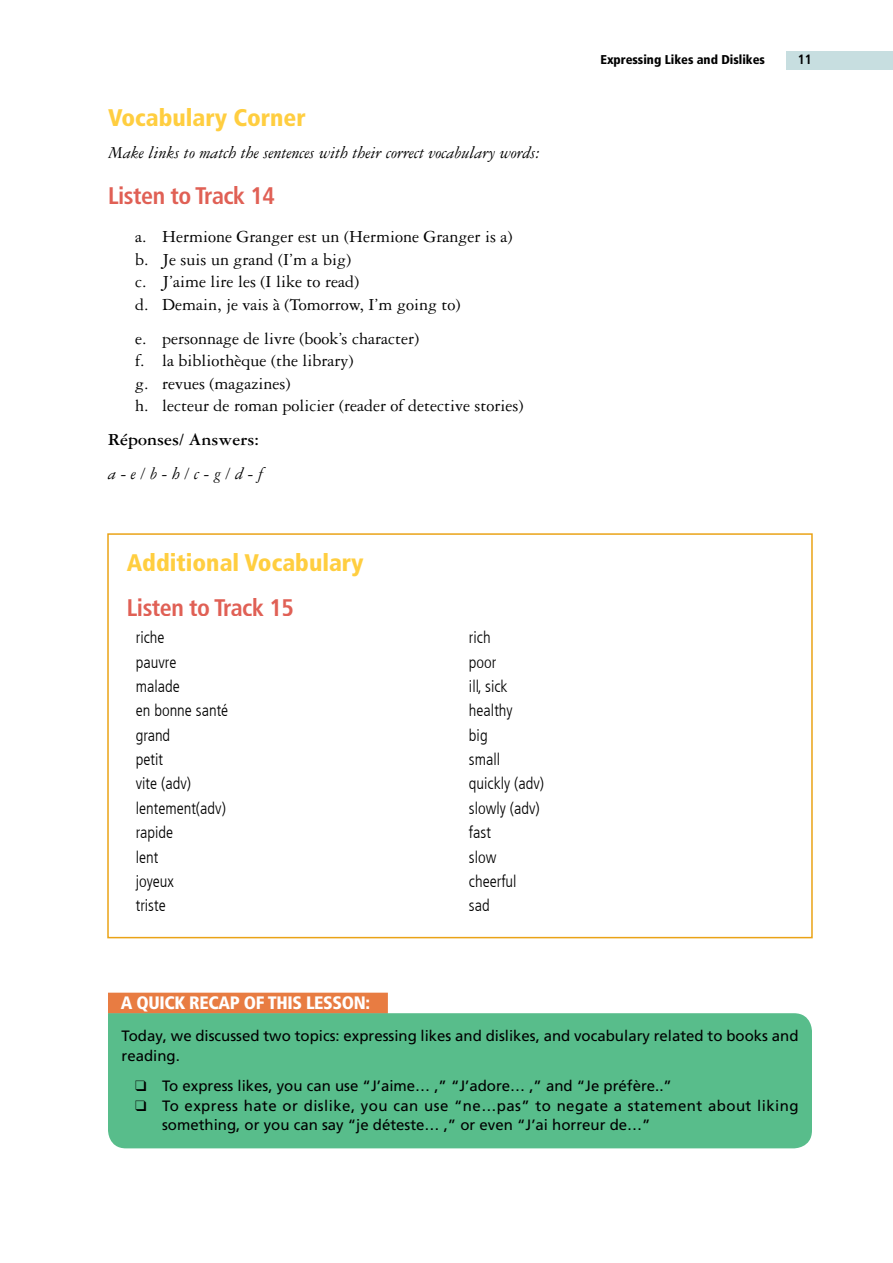
<style>
.page{position:relative;width:893px;height:1263px;background:#fff}
.page>*{position:absolute;margin:0;border:0;box-sizing:border-box;transform-origin:0 0}
.t1{font:900 condensed 24px "Frutiger LT Com";color:#ffce40}
.t2{font:700 condensed 24px "Frutiger LT Com";letter-spacing:-.02em;color:#e06055}
.t3{font:18px/22.5px "Garamond 3 LT Pro";color:#000}
.t4{font:italic 18px "Garamond 3 LT Pro";color:#000}
.t5{font:900 condensed 18px "Frutiger LT Com";letter-spacing:-.02em;color:#fff}
.t6{font:700 18px "Garamond 3 LT Pro";color:#000}
.t7{font:300 condensed 16.5px "Frutiger LT Com";color:#000}
.t8{font:15px/19.5px "Frutiger LT Com";color:#000}
.t9{font:15px/19.5px "Frutiger LT Com";letter-spacing:.03em;color:#000}
.t10{font:700 condensed 13.5px "Frutiger LT Com";color:#000}
.t11{font:900 condensed 12.75px "Frutiger LT Com";color:#000}
</style>
<div class="page">
<div style="left:786px;top:51px;width:107px;height:18px;background:#c7dee0"></div>
<div style="left:107px;top:533px;width:706px;height:405px;border:2px solid #eaa316"></div>
<div style="left:108px;top:993px;width:280px;height:20px;background:#e87c42"></div>
<div style="left:108px;top:1013px;width:704px;height:135px;background:#58bd8b"></div>
<h1 class="t1" style="left:108px;top:103px;width:199px">Vocabulary Corner</h1>
<p class="t4" style="left:108px;top:142px;width:434px">Make links to match the sentences with their correct vocabulary words:</p>
<h1 class="t2" style="left:108px;top:181px;width:169px">Listen to Track 14</h1>
<p class="t3" style="left:135px;top:226px;width:379px">a. Hermione Granger est un (Hermione Granger is a) b. Je suis un grand (I’m a big)<br>c. J’aime lire les (I like to read)<br>d. Demain, je vais à (Tomorrow, I’m going to)</p>
<p class="t3" style="left:135px;top:327px;width:390px">e. personnage de livre (book’s character)<br>f. la bibliothèque (the library)<br>g. revues (magazines)<br>h. lecteur de roman policier (reader of detective stories)</p>
<p class="t6" style="left:108px;top:429px;width:153px">Réponses/ Answers:</p>
<p class="t4" style="left:108px;top:463px;width:156px">a - e / b - h / c - g / d - f</p>
<h1 class="t1" style="left:127px;top:548px;width:238px">Additional Vocabulary</h1>
<h1 class="t2" style="left:127px;top:593px;width:169px">Listen to Track 15</h1>
<p class="t7" style="left:136px;top:627px;width:30px">riche</p>
<p class="t7" style="left:469px;top:627px;width:23px">rich</p>
<p class="t7" style="left:136px;top:652px;width:42px">pauvre</p>
<p class="t7" style="left:469px;top:652px;width:29px">poor</p>
<p class="t7" style="left:136px;top:676px;width:46px">malade</p>
<p class="t7" style="left:469px;top:676px;width:40px">ill, sick</p>
<p class="t7" style="left:136px;top:700px;width:94px">en bonne santé</p>
<p class="t7" style="left:469px;top:700px;width:45px">healthy</p>
<p class="t7" style="left:136px;top:725px;width:36px">grand</p>
<p class="t7" style="left:469px;top:725px;width:20px">big</p>
<p class="t7" style="left:136px;top:749px;width:29px">petit</p>
<p class="t7" style="left:469px;top:749px;width:33px">small</p>
<p class="t7" style="left:136px;top:773px;width:57px">vite (adv)</p>
<p class="t7" style="left:469px;top:773px;width:77px">quickly (adv)</p>
<p class="t7" style="left:136px;top:798px;width:92px">lentement(adv)</p>
<p class="t7" style="left:469px;top:798px;width:72px">slowly (adv)</p>
<p class="t7" style="left:136px;top:822px;width:39px">rapide</p>
<p class="t7" style="left:469px;top:822px;width:23px">fast</p>
<p class="t7" style="left:136px;top:847px;width:24px">lent</p>
<p class="t7" style="left:469px;top:847px;width:29px">slow</p>
<p class="t7" style="left:136px;top:871px;width:40px">joyeux</p>
<p class="t7" style="left:469px;top:871px;width:49px">cheerful</p>
<p class="t7" style="left:136px;top:895px;width:31px">triste</p>
<p class="t7" style="left:469px;top:895px;width:22px">sad</p>
<p class="t11" style="left:600px;top:52px;width:166px">Expressing Likes and Dislikes</p>
<p class="t10" style="left:798px;top:51px;width:16px">11</p>
<p class="t5" style="left:121px;top:991px;width:157px">A quick recap of this</p>
<p class="t5" style="left:306px;top:991px;width:10px">less</p>
<p class="t5" style="left:342px;top:991px;width:30px">on:</p>
<p class="t8" style="left:122px;top:1026px;width:678px">Today, we discussed two topics: expressing likes and dislikes, and vocabulary related to books and reading.</p>
<p class="t8" style="left:135px;top:1076px;width:538px">❑ To express likes, you can use “J’aime… ,” “J’adore… ,” and “Je préfère..”</p>
<p class="t9" style="left:162px;top:1096px;width:638px;text-indent:-27px">❑ To express hate or dislike, you can use “ne…pas” to negate a statement about liking something, or you can say “je déteste… ,” or even “J’ai horreur de…”</p>
</div>
